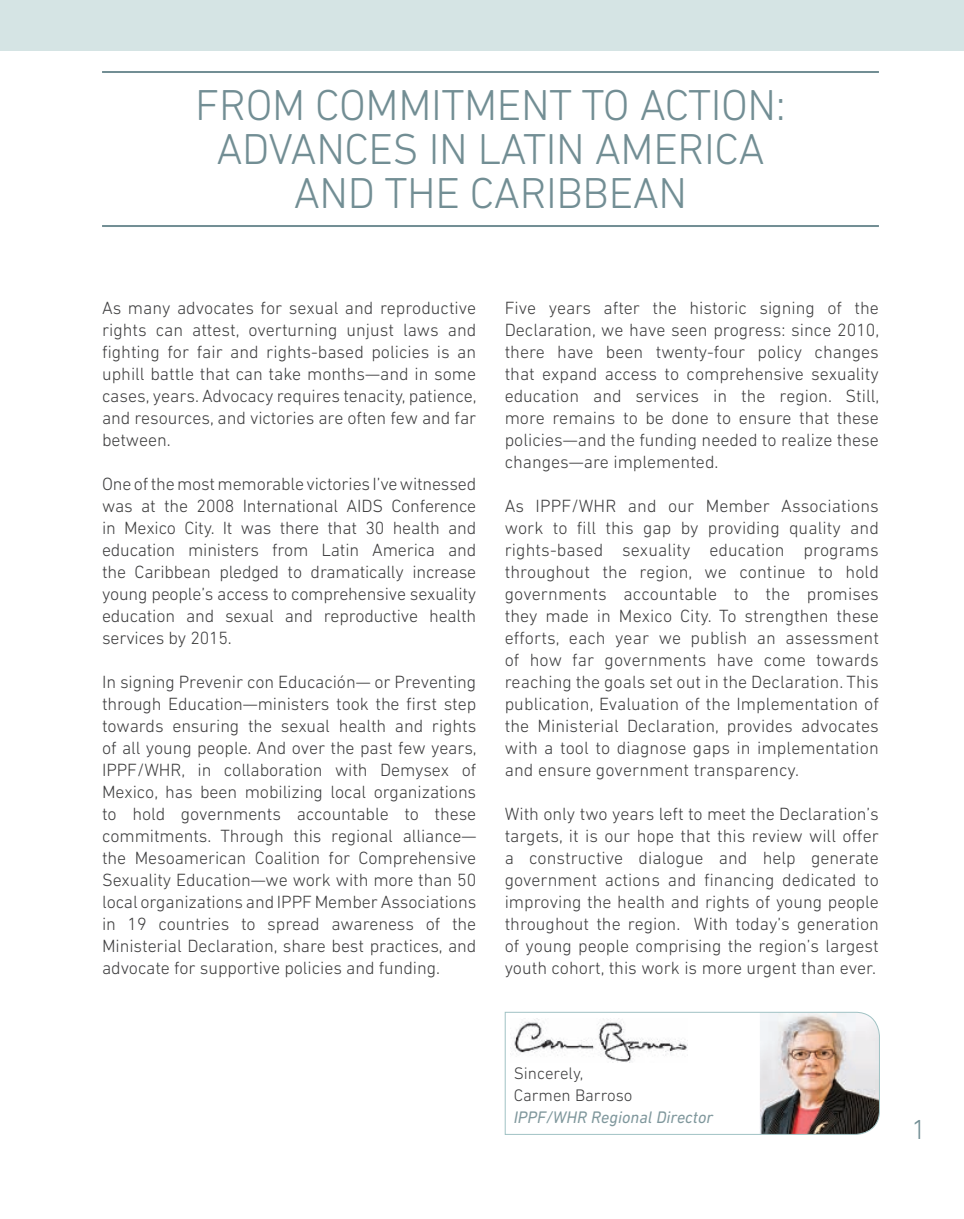
<style>
.page{position:relative;width:964px;height:1219px;background:#fff}
.page>*{position:absolute;margin:0;border:0;box-sizing:border-box;transform-origin:0 0}
.t1{font:300 44px/44px "DIN Next LT Pro";letter-spacing:-.01em;color:#728e94;text-align:center}
.t2{font:300 28px "DIN Next LT Pro";color:#728e94}
.t3{font:300 18px/22px "DIN Next LT Pro";letter-spacing:-.005em;color:#3e3e3f;text-align:justify}
.t4{font:italic 17px "DIN Next LT Pro";color:#7f979c}
.t5{font:300 17px/22px "DIN Next LT Pro";color:#3e3e3f}
</style>
<div class="page">
<svg style="left:505px;top:1012px;width:375px;height:123px"></svg>
<div style="left:0;top:0;width:964px;height:50px;background:#d5e4e4"></div>
<hr style="left:102px;top:225px;width:777px;height:2px;background:#728e94">
<hr style="left:102px;top:71px;width:777px;height:2px;background:#728e94">
<img style="left:510px;top:1018px;width:177px;height:44px">
<h1 class="t1" style="left:195px;top:82px;width:592px">FROM COMMITMENT TO ACTION:<br>ADVANCES IN LATIN AMERICA<br>AND THE CARIBBEAN</h1>
<p class="t3" style="left:102px;top:297px;width:376px">As many advocates for sexual and reproductive rights can attest, overturning unjust laws and fighting for fair and rights-based policies is an uphill battle that can take months—and in some cases, years. Advocacy requires tenacity, patience, and resources, and victories are often few and far between.</p>
<p class="t3" style="left:102px;top:473px;width:376px">One of the most memorable victories I’ve witnessed was at the 2008 International AIDS Conference in Mexico City. It was there that 30 health and education ministers from Latin America and the Caribbean pledged to dramatically increase young people’s access to comprehensive sexuality education and sexual and reproductive health services by 2015.</p>
<p class="t3" style="left:102px;top:671px;width:376px">In signing Prevenir con Educación— or Preventing through Education—ministers took the first step towards ensuring the sexual health and rights of all young people. And over the past few years, IPPF/WHR, in collaboration with Demysex of Mexico, has been mobilizing local organizations to hold governments accountable to these commitments. Through this regional alliance— the Mesoamerican Coalition for Comprehensive Sexuality Education—we work with more than 50 local organizations and IPPF Member Associations in 19 countries to spread awareness of the Ministerial Declaration, share best practices, and advocate for supportive policies and funding.</p>
<p class="t3" style="left:505px;top:297px;width:376px">Five years after the historic signing of the Declaration, we have seen progress: since 2010, there have been twenty-four policy changes that expand access to comprehensive sexuality education and services in the region. Still, more remains to be done to ensure that these policies—and the funding needed to realize these changes—are implemented.</p>
<p class="t3" style="left:505px;top:495px;width:376px">As IPPF/WHR and our Member Associations work to fill this gap by providing quality and rights-based sexuality education programs throughout the region, we continue to hold governments accountable to the promises they made in Mexico City. To strengthen these efforts, each year we publish an assessment of how far governments have come towards reaching the goals set out in the Declaration. This publication, Evaluation of the Implementation of the Ministerial Declaration, provides advocates with a tool to diagnose gaps in implementation and ensure government transparency.</p>
<p class="t3" style="left:505px;top:803px;width:376px">With only two years left to meet the Declaration’s targets, it is our hope that this review will offer a constructive dialogue and help generate government actions and financing dedicated to improving the health and rights of young people throughout the region. With today’s generation of young people comprising the region’s largest youth cohort, this work is more urgent than ever.</p>
<p class="t5" style="left:514px;top:1062px;width:120px">Sincerely,<br>Carmen Barroso</p>
<p class="t4" style="left:514px;top:1108px;width:201px">IPPF/WHR Regional Director</p>
<h2 class="t2" style="left:911px;top:1114px;width:16px">1</h2>
</div>
